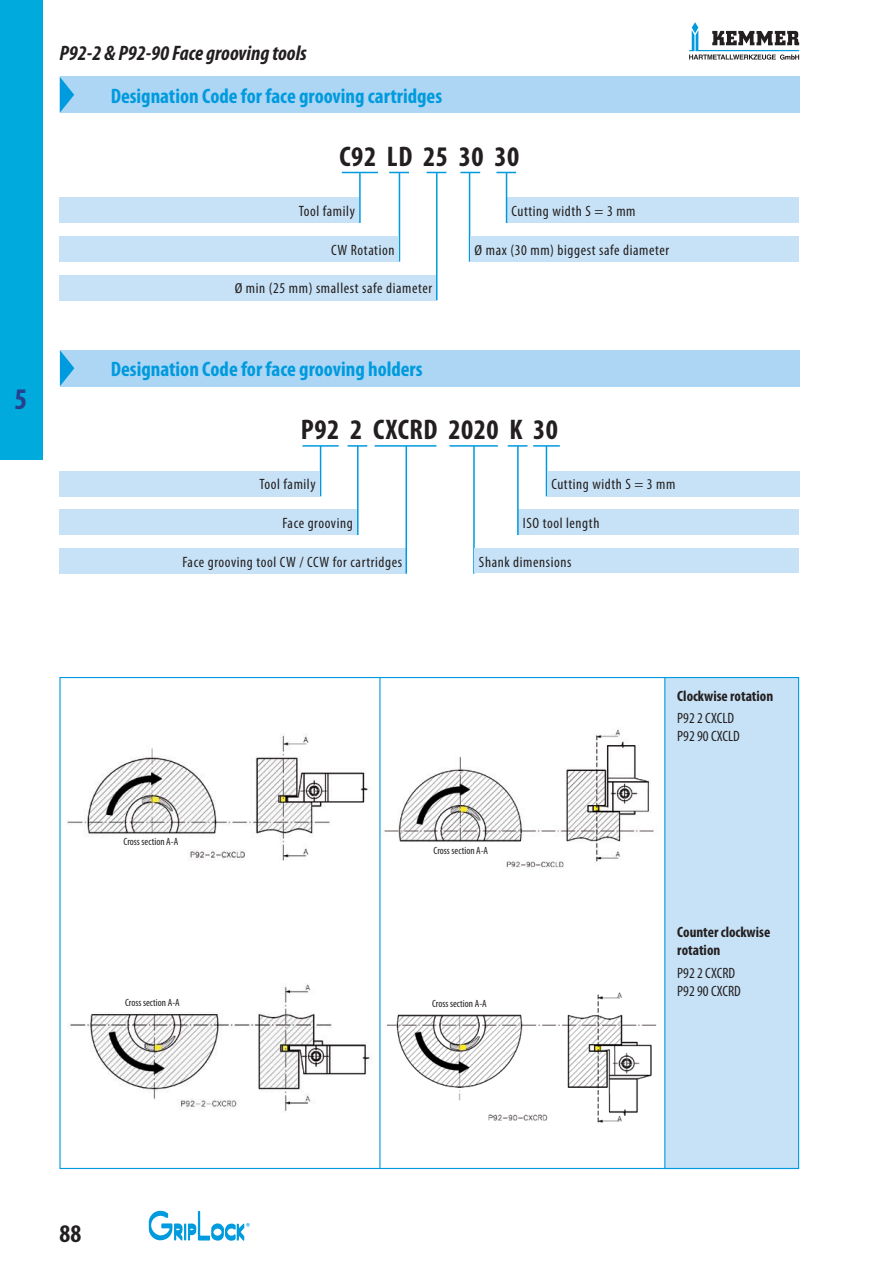
<style>
.page{position:relative;width:893px;height:1263px;background:#fff}
.page>*{position:absolute;margin:0;border:0;box-sizing:border-box;transform-origin:0 0}
.t1{font:700 condensed 30px "Myriad Pro";color:#25408e}
.t2{font:700 condensed 28.5px "Myriad Pro";letter-spacing:.02em;color:#231f20}
.t3{font:700 condensed 25.5px "Myriad Pro";color:#231f20}
.t4{font:700 condensed 21px "Myriad Pro";color:#009ade}
.t5{font:italic 700 condensed 21px "Myriad Pro";color:#231f20}
.t6{font:condensed 15px "Myriad Pro";letter-spacing:.04em;color:#231f20}
.t7{font:700 condensed 15px/18px "Myriad Pro";color:#231f20}
.t8{font:condensed 15px/18px "Myriad Pro";color:#231f20}
.t9{font:condensed 10.5px "Myriad Pro";color:#231f20}
.s1{font-stretch:normal}
</style>
<div class="page">
<svg style="left:149px;top:1211px;width:101px;height:30px"></svg>
<svg style="left:689px;top:22px;width:110px;height:38px"></svg>
<div style="left:0;top:0;width:43px;height:460px;background:#0ad"></div>
<div style="left:60px;top:77px;width:739px;height:36px;background:#acd6f3"></div>
<svg style="left:60px;top:77px;width:14px;height:36px"></svg>
<hr style="left:342px;top:172px;width:36px;height:1px;background:#009ade">
<div style="left:507px;top:198px;width:292px;height:25px;background:#c7e2f6"></div>
<svg style="left:389px;top:172px;width:20px;height:1px"></svg>
<svg style="left:427px;top:172px;width:19px;height:1px"></svg>
<svg style="left:460px;top:172px;width:20px;height:1px"></svg>
<svg style="left:496px;top:172px;width:20px;height:1px"></svg>
<hr style="left:469px;top:172px;width:1px;height:90px;background:#009ade">
<hr style="left:506px;top:172px;width:1px;height:51px;background:#009ade">
<div style="left:470px;top:236px;width:329px;height:26px;background:#c7e2f6"></div>
<div style="left:59px;top:275px;width:377px;height:25px;background:#c7e2f6"></div>
<hr style="left:436px;top:172px;width:1px;height:128px;background:#009ade">
<hr style="left:399px;top:172px;width:1px;height:90px;background:#009ade">
<hr style="left:359px;top:172px;width:2px;height:51px;background:#009ade">
<div style="left:59px;top:236px;width:340px;height:26px;background:#c7e2f6"></div>
<div style="left:59px;top:198px;width:300px;height:25px;background:#c7e2f6"></div>
<img style="left:384px;top:729px;width:270px;height:139px">
<div style="left:665px;top:678px;width:133px;height:490px;background:#c7e2f6"></div>
<div style="left:664px;top:677px;width:135px;height:492px;border:1px solid #009ade"></div>
<img style="left:387px;top:992px;width:270px;height:131px">
<img style="left:67px;top:734px;width:301px;height:127px">
<img style="left:69px;top:984px;width:303px;height:128px">
<div style="left:60px;top:350px;width:739px;height:36px;background:#acd6f3"></div>
<svg style="left:60px;top:350px;width:14px;height:36px"></svg>
<hr style="left:302px;top:445px;width:37px;height:2px;background:#009ade">
<div style="left:519px;top:510px;width:280px;height:25px;background:#c7e2f6"></div>
<hr style="left:347px;top:445px;width:20px;height:2px;background:#009ade">
<hr style="left:375px;top:445px;width:61px;height:2px;background:#009ade">
<hr style="left:449px;top:445px;width:49px;height:2px;background:#009ade">
<svg style="left:508px;top:445px;width:19px;height:2px"></svg>
<hr style="left:473px;top:446px;width:2px;height:128px;background:#009ade">
<hr style="left:517px;top:446px;width:2px;height:89px;background:#009ade">
<div style="left:475px;top:548px;width:324px;height:25px;background:#c7e2f6"></div>
<div style="left:60px;top:548px;width:346px;height:26px;background:#c7e2f6"></div>
<hr style="left:405px;top:446px;width:2px;height:128px;background:#009ade">
<hr style="left:357px;top:446px;width:1px;height:89px;background:#009ade">
<hr style="left:320px;top:446px;width:1px;height:50px;background:#009ade">
<div style="left:60px;top:510px;width:297px;height:25px;background:#c7e2f6"></div>
<div style="left:60px;top:471px;width:260px;height:25px;background:#c7e2f6"></div>
<hr style="left:533px;top:445px;width:27px;height:2px;background:#009ade">
<hr style="left:546px;top:446px;width:1px;height:50px;background:#009ade">
<div style="left:547px;top:471px;width:252px;height:25px;background:#c7e2f6"></div>
<hr style="left:379px;top:677px;width:1px;height:492px;background:#009ade">
<div style="left:115px;top:835px;width:72px;height:16px;background:#fff"></div>
<div style="left:425px;top:844px;width:72px;height:16px;background:#fff"></div>
<div style="left:423px;top:982px;width:72px;height:25px;background:#fff"></div>
<div style="left:116px;top:981px;width:72px;height:25px;background:#fff"></div>
<h1 class="t1" style="left:15px;top:388px;width:14px">5</h1>
<h3 class="t5" style="left:60px;top:45px;width:249px">P92-2 &amp; P92-90 Face grooving tools</h3>
<h3 class="t4" style="left:111px;top:88px;width:333px">Designation Code for face grooving cartridges</h3>
<h2 class="t2" style="left:339px;top:145px;width:181px">C92 LD 25 30 30</h2>
<p class="t6" style="left:511px;top:205px;width:125px">Cutting width S = 3 mm</p>
<p class="t6" style="left:474px;top:244px;width:196px"><span class="s1">0</span> max (30 mm) biggest safe diameter</p>
<p class="t6" style="left:235px;top:283px;width:199px"><span class="s1">0</span> min (25 mm) smallest safe diameter</p>
<p class="t6" style="left:299px;top:205px;width:58px">Tool family</p>
<p class="t6" style="left:331px;top:244px;width:65px">CW Rotation</p>
<h3 class="t4" style="left:111px;top:361px;width:313px">Designation Code for face grooving holders</h3>
<h2 class="t2" style="left:301px;top:419px;width:259px">P92 2 CXCRD 2020 K 30</h2>
<p class="t6" style="left:259px;top:479px;width:58px">Tool family</p>
<p class="t6" style="left:551px;top:479px;width:125px">Cutting width S = 3 mm</p>
<p class="t6" style="left:282px;top:517px;width:72px">Face grooving</p>
<p class="t6" style="left:523px;top:517px;width:78px">ISO tool length</p>
<p class="t6" style="left:182px;top:556px;width:221px">Face grooving tool CW / CCW for cartridges</p>
<p class="t6" style="left:479px;top:556px;width:94px">Shank dimensions</p>
<p class="t9" style="left:124px;top:838px;width:56px">Cross section A-A</p>
<p class="t9" style="left:433px;top:847px;width:56px">Cross section A-A</p>
<p class="t9" style="left:125px;top:999px;width:56px">Cross section A-A</p>
<p class="t9" style="left:432px;top:1000px;width:56px">Cross section A-A</p>
<p class="t7" style="left:677px;top:688px;width:97px">Clockwise rotation</p>
<p class="t8" style="left:677px;top:710px;width:64px">P92 2 CXCLD<br>P92 90 CXCLD</p>
<p class="t7" style="left:677px;top:924px;width:95px">Counter clockwise rotation</p>
<p class="t8" style="left:677px;top:965px;width:65px">P92 2 CXCRD<br>P92 90 CXCRD</p>
<h3 class="t3" style="left:60px;top:1223px;width:23px">88</h3>
</div>
